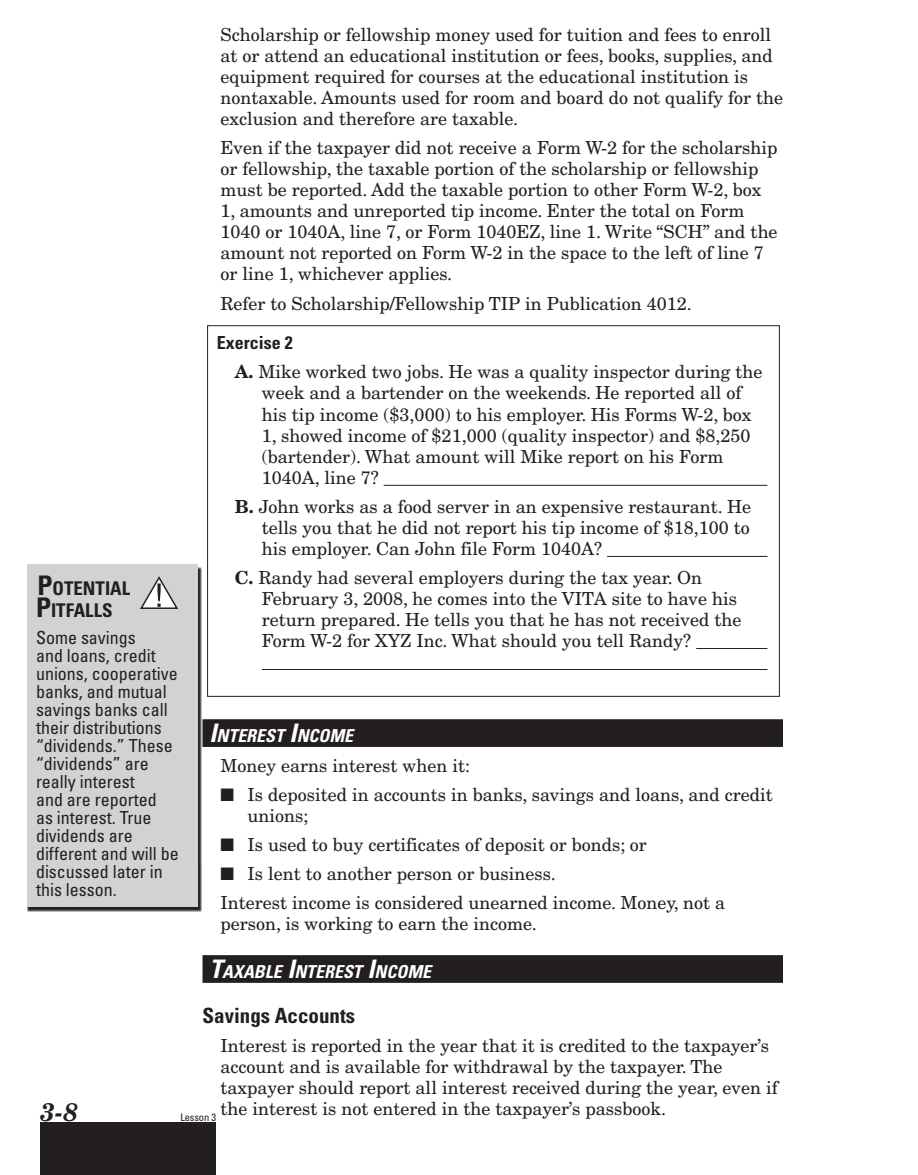
<style>
.page{position:relative;width:918px;height:1175px;background:#fff}
.page>*{position:absolute;margin:0;border:0;box-sizing:border-box;transform-origin:0 0}
.t1{font:italic 700 25.5px "New Century Schlbk";color:#231f20}
.t2{font:700 condensed 21px "Univers";color:#231f20}
.t3{font:700 condensed 18.9px/22.5px "Univers";color:#231f20}
.t4{font:18px/21px "New Century Schlbk";color:#231f20}
.t5{font:condensed 18px/18px "Univers";color:#231f20}
.t6{font:700 condensed 18px "Univers";color:#231f20}
.t7{font:italic 700 condensed 17.85px "Univers";color:#fff}
.t8{font:condensed 10.5px "Univers";letter-spacing:-.015em;color:#231f20}
.s1{font-weight:700}
.s2{font-size:27px}
.s3{font-size:25.5px}
</style>
<div class="page">
<div style="left:40px;top:1122px;width:176px;height:52px;background:#231f20"></div>
<div style="left:202px;top:719px;width:581px;height:28px;background:#231f20"></div>
<div style="left:202px;top:955px;width:581px;height:27px;background:#231f20"></div>
<hr style="left:384px;top:485px;width:383px;height:1px;background:#231f20">
<hr style="left:607px;top:556px;width:160px;height:1px;background:#231f20">
<hr style="left:696px;top:648px;width:71px;height:1px;background:#231f20">
<hr style="left:262px;top:669px;width:505px;height:1px;background:#231f20">
<img style="left:27px;top:567px;width:174px;height:345px">
<div style="left:27px;top:564px;width:171px;height:342px;background:#d1d2d4"></div>
<svg style="left:140px;top:576px;width:38px;height:33px"></svg>
<p class="t4" style="left:220px;top:26px;width:564px">Scholarship or fellowship money used for tuition and fees to enroll at or attend an educational institution or fees, books, supplies, and equipment required for courses at the educational institution is nontaxable. Amounts used for room and board do not qualify for the exclusion and therefore are taxable.</p>
<p class="t4" style="left:220px;top:139px;width:559px">Even if the taxpayer did not receive a Form W-2 for the scholarship or fellowship, the taxable portion of the scholarship or fellowship must be reported. Add the taxable portion to other Form W-2, box 1, amounts and unreported tip income. Enter the total on Form 1040 or 1040A, line 7, or Form 1040EZ, line 1. Write “SCH” and the amount not reported on Form W-2 in the space to the left of line 7 or line 1, whichever applies.</p>
<p class="t4" style="left:220px;top:294px;width:473px">Refer to Scholarship/Fellowship TIP in Publication 4012.</p>
<p class="t6" style="left:217px;top:336px;width:77px">Exercise 2</p>
<p class="t4" style="left:262px;top:363px;width:502px;text-indent:-27px"><span class="s1">A.</span> Mike worked two jobs. He was a quality inspector during the week and a bartender on the weekends. He reported all of his tip income ($3,000) to his employer. His Forms W-2, box 1, showed income of $21,000 (quality inspector) and $8,250 (bartender). What amount will Mike report on his Form 1040A, line 7?</p>
<p class="t4" style="left:262px;top:497px;width:491px;text-align:justify;text-indent:-27px"><span class="s1">B.</span> John works as a food server in an expensive restaurant. He tells you that he did not report his tip income of $18,100 to his employer. Can John file Form 1040A?</p>
<p class="t4" style="left:262px;top:568px;width:481px;text-indent:-27px"><span class="s1">C.</span> Randy had several employers during the tax year. On February 3, 2008, he comes into the VITA site to have his return prepared. He tells you that he has not received the Form W-2 for XYZ Inc. What should you tell Randy?</p>
<p class="t3" style="left:36px;top:578px;width:96px"><span class="s2">P</span>OTENTIAL<br><span class="s2">P</span>ITFALLS</p>
<p class="t5" style="left:36px;top:630px;width:144px">Some savings<br>and loans, credit unions, cooperative banks, and mutual savings banks call their distributions “dividends.” These “dividends” are really interest<br>and are reported<br>as interest. True dividends are different and will be discussed later in this lesson.</p>
<p class="t7" style="left:209px;top:729px;width:145px"><span class="s3">I</span>NTEREST <span class="s3">I</span>NCOME</p>
<p class="t4" style="left:220px;top:756px;width:251px">Money earns interest when it:</p>
<p class="t4" style="left:248px;top:785px;width:527px;text-indent:-27px">■ Is deposited in accounts in banks, savings and loans, and credit unions;</p>
<p class="t4" style="left:220px;top:835px;width:428px">■ Is used to buy certificates of deposit or bonds; or</p>
<p class="t4" style="left:220px;top:860px;width:506px;line-height:29.1px">■ Is lent to another person or business.<br>Interest income is considered unearned income. Money, not a</p>
<p class="t4" style="left:220px;top:914px;width:318px">person, is working to earn the income.</p>
<p class="t7" style="left:209px;top:965px;width:223px"><span class="s3">T</span>AXABLE <span class="s3">I</span>NTEREST <span class="s3">I</span>NCOME</p>
<p class="t2" style="left:202px;top:1008px;width:154px">Savings Accounts</p>
<p class="t4" style="left:220px;top:1037px;width:559px">Interest is reported in the year that it is credited to the taxpayer’s account and is available for withdrawal by the taxpayer. The taxpayer should report all interest received during the year, even if the interest is not entered in the taxpayer’s passbook.</p>
<h1 class="t1" style="left:40px;top:1102px;width:39px">3-8</h1>
<p class="t8" style="left:180px;top:1113px;width:37px">Lesson 3</p>
</div>
